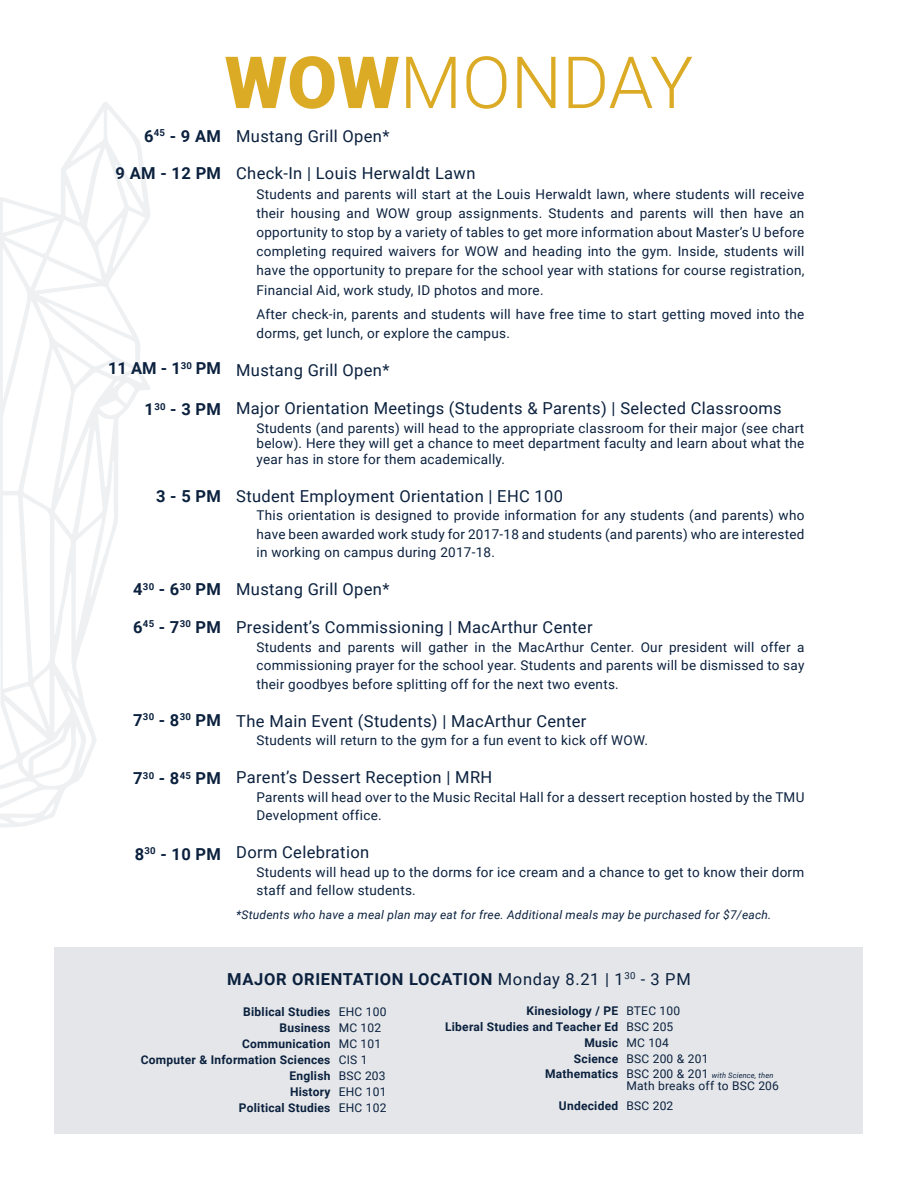
<style>
.page{position:relative;width:918px;height:1188px;background:#fff}
.page>*{position:absolute;margin:0;border:0;box-sizing:border-box;transform-origin:0 0}
.t1{font:300 72px "Roboto";color:#dcab26}
.t2{font:16.5px "Roboto";letter-spacing:.02em;color:#0b213e}
.t3{font:700 16.5px "Roboto";letter-spacing:.02em;color:#0b213e}
.t4{font:700 16.5px "Roboto";letter-spacing:.04em;color:#0b213e}
.t5{font:13.5px/19.2px "Roboto";letter-spacing:.02em;color:#0b213e;text-align:justify}
.t6{font:700 12px "Roboto";letter-spacing:.02em;color:#0b213e}
.t7{font:12px "Roboto";letter-spacing:.02em;color:#0b213e}
.t8{font:italic 12px "Roboto";letter-spacing:.02em;color:#0b213e}
.t9{font:italic 7.5px "Roboto";letter-spacing:.02em;color:#0b213e}
.s1{font-weight:900}
.s2{font-weight:400}
.s3{font-style:normal;font-size:12px}
</style>
<div class="page">
<div style="left:55px;top:947px;width:808px;height:186px;background:#e4e6e9"></div>
<svg style="left:0;top:102px;width:150px;height:725px"></svg>
<p class="t1" style="left:225px;top:32px;width:470px"><span class="s1">WOW</span>MONDAY</p>
<p class="t3" style="left:144px;top:124px;width:78px">6<sup>45</sup> - 9 AM</p>
<p class="t3" style="left:116px;top:162px;width:107px">9 AM - 12 PM</p>
<p class="t3" style="left:108px;top:357px;width:114px">11 AM - 1<sup>30</sup> PM</p>
<p class="t3" style="left:145px;top:398px;width:78px">1<sup>30</sup> - 3 PM</p>
<p class="t3" style="left:156px;top:484px;width:67px">3 - 5 PM</p>
<p class="t3" style="left:133px;top:578px;width:89px">4<sup>30</sup> - 6<sup>30</sup> PM</p>
<p class="t3" style="left:133px;top:616px;width:89px">6<sup>45</sup> - 7<sup>30</sup> PM</p>
<p class="t3" style="left:133px;top:709px;width:89px">7<sup>30</sup> - 8<sup>30</sup> PM</p>
<p class="t3" style="left:133px;top:767px;width:89px">7<sup>30</sup> - 8<sup>45</sup> PM</p>
<p class="t3" style="left:135px;top:842px;width:88px">8<sup>30</sup> - 10 PM</p>
<p class="t2" style="left:236px;top:124px;width:155px">Mustang Grill Open*</p>
<p class="t2" style="left:236px;top:162px;width:241px">Check-In | Louis Herwaldt Lawn</p>
<p class="t5" style="left:256px;top:184px;width:549px">Students and parents will start at the Louis Herwaldt lawn, where students will receive their housing and WOW group assignments. Students and parents will then have an opportunity to stop by a variety of tables to get more information about Master’s U before completing required waivers for WOW and heading into the gym. Inside, students will have the opportunity to prepare for the school year with stations for course registration, Financial Aid, work study, ID photos and more.</p>
<p class="t5" style="left:256px;top:304px;width:549px">After check-in, parents and students will have free time to start getting moved into the dorms, get lunch, or explore the campus.</p>
<p class="t2" style="left:236px;top:359px;width:155px">Mustang Grill Open*</p>
<p class="t2" style="left:236px;top:397px;width:547px">Major Orientation Meetings (Students &amp; Parents) | Selected Classrooms</p>
<p class="t5" style="left:256px;top:419px;width:549px;line-height:15.6px">Students (and parents) will head to the appropriate classroom for their major (see chart below). Here they will get a chance to meet department faculty and learn about what the year has in store for them academically.</p>
<p class="t2" style="left:236px;top:484px;width:328px">Student Employment Orientation | EHC 100</p>
<p class="t5" style="left:256px;top:506px;width:549px;line-height:18.6px">This orientation is designed to provide information for any students (and parents) who have been awarded work study for 2017-18 and students (and parents) who are interested in working on campus during 2017-18.</p>
<p class="t2" style="left:236px;top:578px;width:155px">Mustang Grill Open*</p>
<p class="t2" style="left:236px;top:616px;width:358px">President’s Commissioning | MacArthur Center</p>
<p class="t5" style="left:256px;top:637px;width:549px;line-height:18.6px">Students and parents will gather in the MacArthur Center. Our president will offer a commissioning prayer for the school year. Students and parents will be dismissed to say their goodbyes before splitting off for the next two events.</p>
<p class="t2" style="left:236px;top:709px;width:352px">The Main Event (Students) | MacArthur Center</p>
<p class="t5" style="left:256px;top:730px;width:393px">Students will return to the gym for a fun event to kick off WOW.</p>
<p class="t2" style="left:236px;top:766px;width:258px">Parent’s Dessert Reception | MRH</p>
<p class="t5" style="left:256px;top:787px;width:549px;line-height:18.6px">Parents will head over to the Music Recital Hall for a dessert reception hosted by the TMU<br>Development office.</p>
<p class="t2" style="left:236px;top:841px;width:134px">Dorm Celebration</p>
<p class="t5" style="left:256px;top:862px;width:549px;line-height:18.6px">Students will head up to the dorms for ice cream and a chance to get to know their dorm staff and fellow students.</p>
<p class="t8" style="left:236px;top:906px;width:537px">*Students who have a meal plan may eat for free. Additional meals may be purchased for $7/each.</p>
<p class="t4" style="left:227px;top:967px;width:465px">MAJOR ORIENTATION LOCATION <span class="s2">Monday 8.21 | 1</span><sup>30</sup> <span class="s2">- 3 PM</span></p>
<p class="t6" style="left:243px;top:1003px;width:89px">Biblical Studies</p>
<p class="t7" style="left:339px;top:1003px;width:49px">EHC 100</p>
<p class="t6" style="left:280px;top:1019px;width:52px">Business</p>
<p class="t7" style="left:339px;top:1019px;width:44px">MC 102</p>
<p class="t6" style="left:242px;top:1035px;width:90px">Communication</p>
<p class="t7" style="left:339px;top:1035px;width:44px">MC 101</p>
<p class="t6" style="left:141px;top:1051px;width:191px">Computer &amp; Information Sciences</p>
<p class="t7" style="left:339px;top:1051px;width:30px">CIS 1</p>
<p class="t6" style="left:289px;top:1067px;width:43px">English</p>
<p class="t7" style="left:339px;top:1067px;width:49px">BSC 203</p>
<p class="t6" style="left:290px;top:1083px;width:42px">History</p>
<p class="t7" style="left:339px;top:1083px;width:49px">EHC 101</p>
<p class="t6" style="left:239px;top:1099px;width:93px">Political Studies</p>
<p class="t7" style="left:339px;top:1099px;width:49px">EHC 102</p>
<p class="t6" style="left:527px;top:1002px;width:93px">Kinesiology / PE</p>
<p class="t7" style="left:626px;top:1002px;width:55px">BTEC 100</p>
<p class="t6" style="left:445px;top:1018px;width:175px">Liberal Studies and Teacher Ed</p>
<p class="t7" style="left:626px;top:1018px;width:49px">BSC 205</p>
<p class="t6" style="left:584px;top:1034px;width:35px">Music</p>
<p class="t7" style="left:626px;top:1034px;width:44px">MC 104</p>
<p class="t6" style="left:574px;top:1050px;width:46px">Science</p>
<p class="t7" style="left:626px;top:1050px;width:84px">BSC 200 &amp; 201</p>
<p class="t6" style="left:545px;top:1066px;width:75px">Mathematics</p>
<p class="t9" style="left:626px;top:1071px;width:149px"><span class="s3">BSC 200 &amp; 201</span> with Science, then</p>
<p class="t7" style="left:626px;top:1077px;width:154px">Math breaks off to BSC 206</p>
<p class="t6" style="left:559px;top:1098px;width:61px">Undecided</p>
<p class="t7" style="left:626px;top:1098px;width:49px">BSC 202</p>
</div>
